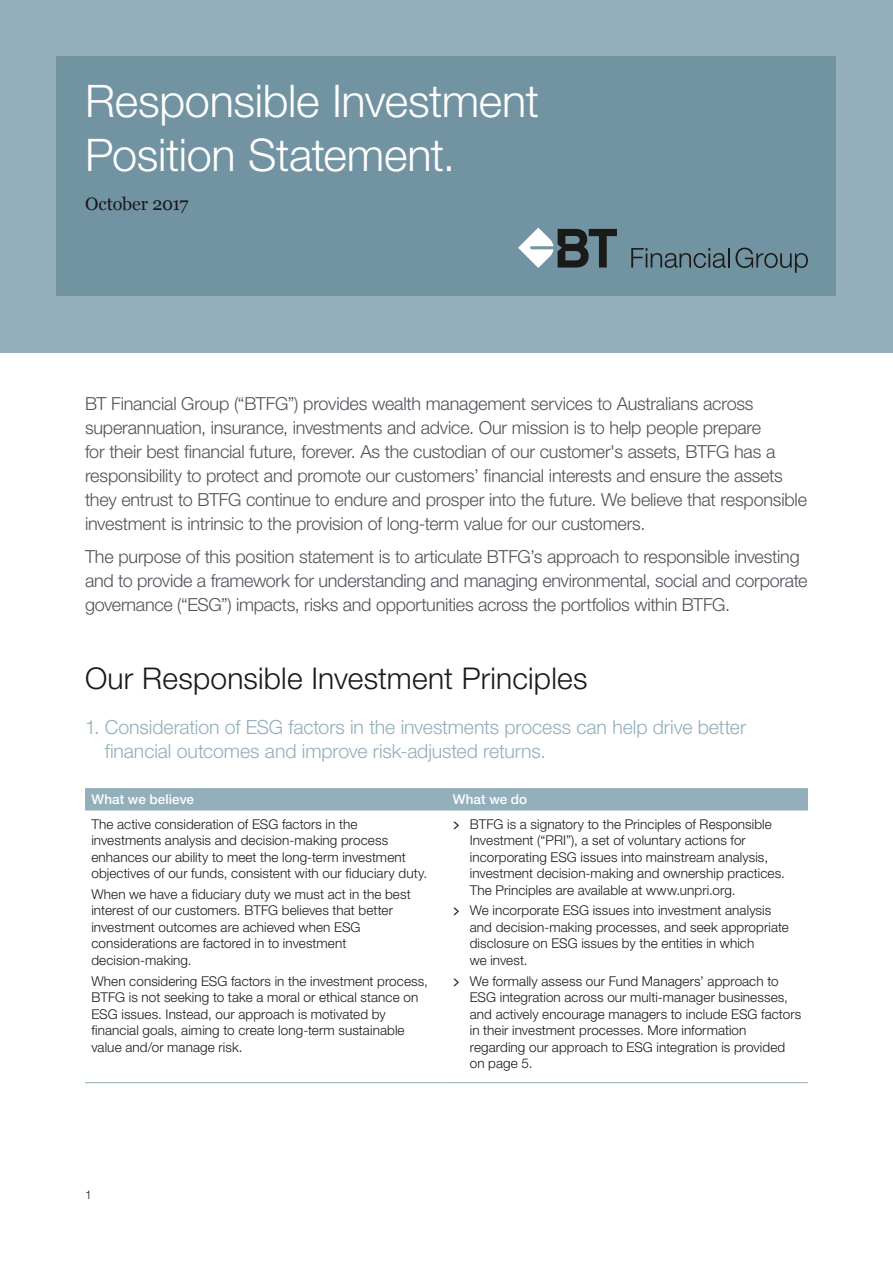
<style>
.page{position:relative;width:893px;height:1263px;background:#fff}
.page>*{position:absolute;margin:0;border:0;box-sizing:border-box;transform-origin:0 0}
.t1{font:300 45px/54px "Helvetica Neue LT Std";letter-spacing:-.01em;color:#fff}
.t2{font:300 30px "Helvetica Neue LT Std";letter-spacing:.005em;color:#1a1a18}
.t3{font:300 19.5px/24px "Helvetica Neue LT Std";letter-spacing:-.005em;color:#92afbb}
.t4{font:300 18px/24px "Helvetica Neue LT Std";letter-spacing:-.015em;color:#4f535a}
.t5{font:18px "Georgia";letter-spacing:-.015em;color:#1a1a18}
.t6{font:300 13.5px/16.5px "Helvetica Neue LT Std";letter-spacing:.005em;color:#1a1a18}
.t7{font:500 13.5px "Helvetica Neue LT Std";letter-spacing:.005em;color:#fff}
.t8{font:300 12px "Helvetica Neue LT Std";color:#1a1a18}
.s1{font-family:"The Sans";font-weight:400;font-size:14.25px}
</style>
<div class="page">
<div style="left:0;top:0;width:893px;height:353px;background:#92afbb"></div>
<div style="left:57px;top:57px;width:779px;height:239px;background:#7293a2"></div>
<div style="left:85px;top:788px;width:723px;height:22px;background:#92afbb"></div>
<hr style="left:85px;top:1082px;width:361px;height:1px;background:#92afbb">
<hr style="left:446px;top:1082px;width:362px;height:1px;background:#92afbb">
<svg style="left:518px;top:228px;width:99px;height:40px"></svg>
<svg style="left:631px;top:248px;width:98px;height:20px"></svg>
<svg style="left:735px;top:248px;width:73px;height:25px"></svg>
<h1 class="t1" style="left:85px;top:73px;width:456px">Responsible Investment<br>Position Statement.</h1>
<h3 class="t5" style="left:85px;top:190px;width:105px">October 2017</h3>
<p class="t4" style="left:85px;top:392px;width:723px">BT Financial Group (“BTFG”) provides wealth management services to Australians across superannuation, insurance, investments and advice. Our mission is to help people prepare<br>for their best financial future, forever. As the custodian of our customer's assets, BTFG has a responsibility to protect and promote our customers’ financial interests and ensure the assets they entrust to BTFG continue to endure and prosper into the future. We believe that responsible investment is intrinsic to the provision of long-term value for our customers.</p>
<p class="t4" style="left:85px;top:544px;width:724px">The purpose of this position statement is to articulate BTFG’s approach to responsible investing and to provide a framework for understanding and managing environmental, social and corporate governance (“ESG”) impacts, risks and opportunities across the portfolios within BTFG.</p>
<h2 class="t2" style="left:85px;top:660px;width:504px">Our Responsible Investment Principles</h2>
<h3 class="t3" style="left:105px;top:715px;width:643px;text-indent:-20px">1. Consideration of ESG factors in the investments process can help drive better financial outcomes and improve risk-adjusted returns.</h3>
<p class="t7" style="left:91px;top:791px;width:104px">What we believe</p>
<p class="t7" style="left:453px;top:791px;width:76px">What we do</p>
<p class="t6" style="left:91px;top:815px;width:337px">The active consideration of ESG factors in the investments analysis and decision-making process enhances our ability to meet the long-term investment objectives of our funds, consistent with our fiduciary duty.</p>
<p class="t6" style="left:91px;top:885px;width:321px">When we have a fiduciary duty we must act in the best interest of our customers. BTFG believes that better investment outcomes are achieved when ESG considerations are factored in to investment decision-making.</p>
<p class="t6" style="left:91px;top:972px;width:338px">When considering ESG factors in the investment process, BTFG is not seeking to take a moral or ethical stance on ESG issues. Instead, our approach is motivated by financial goals, aiming to create long-term sustainable value and/or manage risk.</p>
<p class="t6" style="left:470px;top:815px;width:317px;text-indent:-17px"><span class="s1">&gt;</span> BTFG is a signatory to the Principles of Responsible Investment (“PRI”), a set of voluntary actions for incorporating ESG issues into mainstream analysis, investment decision-making and ownership practices.<br>The Principles are available at www.unpri.org.</p>
<p class="t6" style="left:470px;top:902px;width:321px;text-indent:-17px"><span class="s1">&gt;</span> We incorporate ESG issues into investment analysis and decision-making processes, and seek appropriate disclosure on ESG issues by the entities in which<br>we invest.</p>
<p class="t6" style="left:470px;top:972px;width:333px;text-indent:-17px"><span class="s1">&gt;</span> We formally assess our Fund Managers’ approach to ESG integration across our multi-manager businesses, and actively encourage managers to include ESG factors in their investment processes. More information regarding our approach to ESG integration is provided on page 5.</p>
<p class="t8" style="left:85px;top:1187px;width:8px">1</p>
</div>
